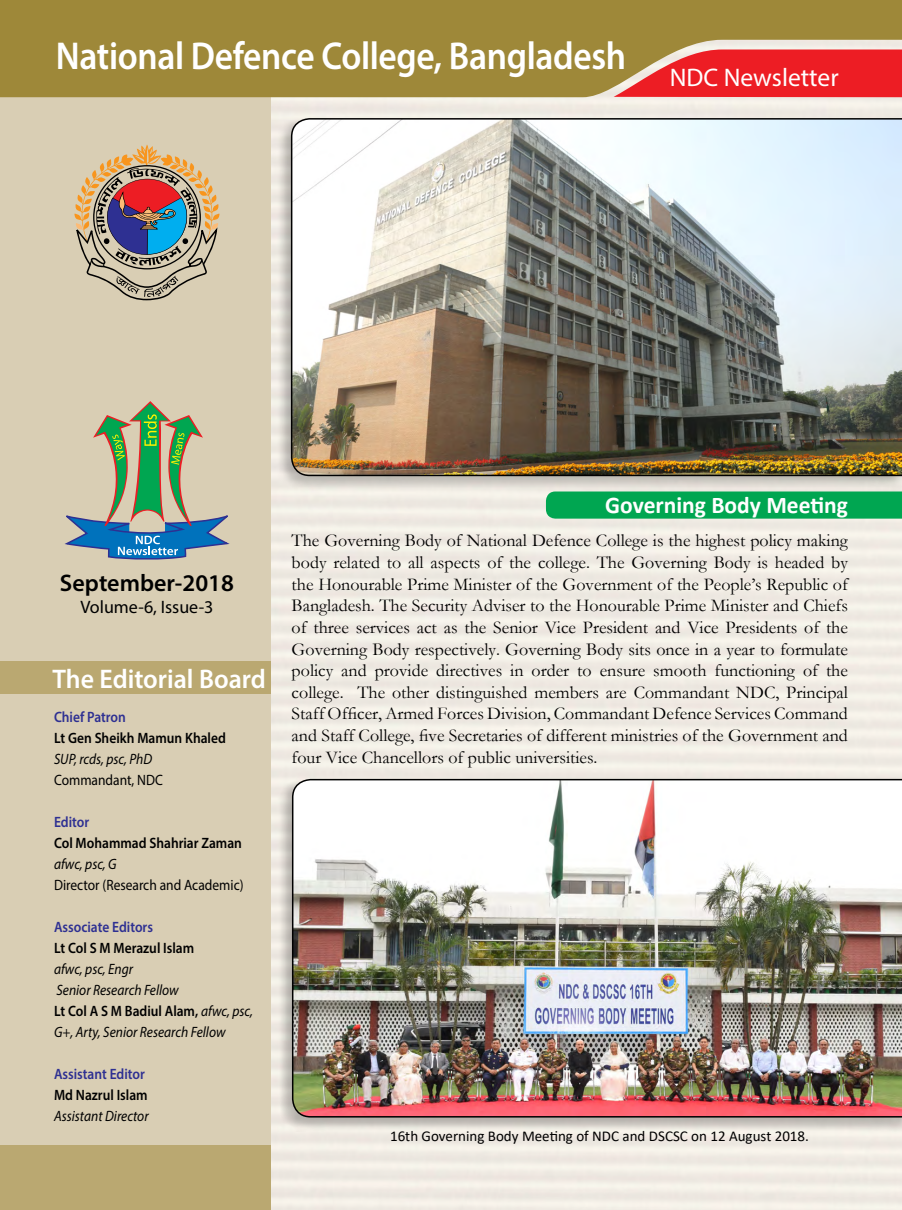
<style>
.page{position:relative;width:902px;height:1210px;background:#f1ece4}
.page>*{position:absolute;margin:0;border:0;box-sizing:border-box;transform-origin:0 0}
.t1{font:600 39px "Myriad Pro";letter-spacing:-.01em;color:#fff;scale:.91 1}
.t2{font:600 27px "Myriad Pro";color:#fff;scale:.96 1}
.t3{font:700 24px "Calibri";color:#fff}
.t4{font:600 24px "Myriad Pro";color:#000}
.t5{font:18px/21.6px "Garamond";color:#000;text-align:justify}
.t6{font:18px "Myriad Pro";color:#000}
.t7{font:italic 15px/21px "Myriad Pro";color:#000;scale:.9 1}
.t8{font:600 15px "Myriad Pro";color:#000;scale:.9 1}
.t9{font:15px "Calibri";color:#000}
.t10{font:600 15px "Myriad Pro";color:#2e3092;scale:.9 1}
.t11{font:15px "Myriad Pro";color:#000;scale:.9 1}
.s1{font-weight:600;font-style:normal}
</style>
<div class="page">
<div style="left:0;top:11px;width:270px;height:1188px;background:#d9ceb4"></div>
<div style="left:0;top:661px;width:270px;height:32px;background:#baa871"></div>
<div style="left:0;top:1145px;width:270px;height:65px;background:#baa871"></div>
<svg style="left:74px;top:144px;width:146px;height:156px"></svg>
<svg style="left:64px;top:401px;width:166px;height:159px"></svg>
<div style="left:276px;top:116px;width:626px;height:374px;background:#000;opacity:.25"></div>
<img style="left:290px;top:117px;width:612px;height:360px">
<div style="left:0;top:0;width:902px;height:97px;background:#9e8839"></div>
<svg style="left:614px;top:49px;width:288px;height:48px"></svg>
<div style="left:546px;top:491px;width:356px;height:27px;background:#00a651"></div>
<div style="left:277px;top:777px;width:625px;height:354px;background:#000;opacity:.25"></div>
<img style="left:291px;top:778px;width:611px;height:340px">
<h1 class="t1" style="left:56px;top:31px;width:862px">National Defence College, Bangladesh <sub>NDC</sub> <sub>Newsletter</sub></h1>
<h3 class="t4" style="left:60px;top:568px;width:175px">September-2018</h3>
<p class="t6" style="left:80px;top:595px;width:135px">Volume-6, Issue-3</p>
<h2 class="t2" style="left:52px;top:661px;width:224px">The Editorial Board</h2>
<p class="t10" style="left:54px;top:707px;width:81px">Chief Patron</p>
<p class="t8" style="left:54px;top:728px;width:192px">Lt Gen Sheikh Mamun Khaled</p>
<p class="t7" style="left:54px;top:748px;width:111px">SUP, rcds, psc, PhD</p>
<p class="t11" style="left:54px;top:770px;width:123px">Commandant, NDC</p>
<p class="t10" style="left:54px;top:812px;width:41px">Editor</p>
<p class="t8" style="left:54px;top:833px;width:210px">Col Mohammad Shahriar Zaman</p>
<p class="t7" style="left:54px;top:853px;width:71px">afwc, psc, G</p>
<p class="t11" style="left:54px;top:875px;width:212px">Director (Research and Academic)</p>
<p class="t10" style="left:54px;top:917px;width:112px">Associate Editors</p>
<p class="t8" style="left:54px;top:938px;width:157px">Lt Col S M Merazul Islam</p>
<p class="t7" style="left:54px;top:958px;width:222px">afwc, psc, Engr<br>Senior Research Fellow<br><span class="s1">Lt Col A S M Badiul Alam,</span> afwc, psc,<br>G+, Arty, Senior Research Fellow</p>
<p class="t10" style="left:54px;top:1064px;width:103px">Assistant Editor</p>
<p class="t8" style="left:54px;top:1085px;width:106px">Md Nazrul Islam</p>
<p class="t7" style="left:54px;top:1105px;width:107px">Assistant Director</p>
<h3 class="t3" style="left:605px;top:487px;width:244px">Governing Body Meeting</h3>
<p class="t5" style="left:292px;top:529px;width:558px">The Governing Body of National Defence College is the highest policy making body related to all aspects of the college. The Governing Body is headed by the Honourable Prime Minister of the Government of the People’s Republic of Bangladesh. The Security Adviser to the Honourable Prime Minister and Chiefs of three services act as the Senior Vice President and Vice Presidents of the Governing Body respectively. Governing Body sits once in a year to formulate policy and provide directives in order to ensure smooth functioning of the college. The other distinguished members are Commandant NDC, Principal Staff Officer, Armed Forces Division, Commandant Defence Services Command and Staff College, five Secretaries of different ministries of the Government and four Vice Chancellors of public universities.</p>
<p class="t9" style="left:390px;top:1125px;width:420px">16th Governing Body Meeting of NDC and DSCSC on 12 August 2018.</p>
</div>
